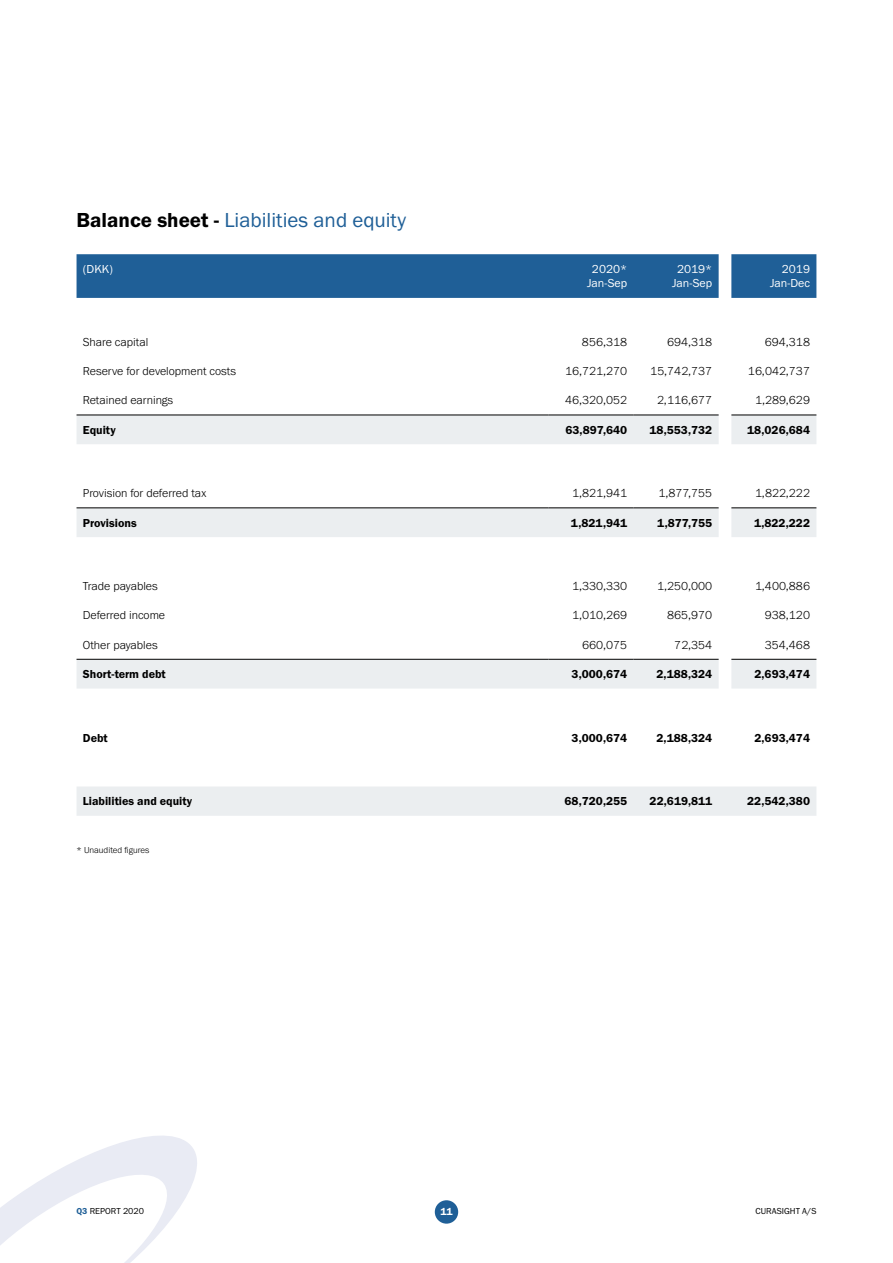
<style>
.page{position:relative;width:893px;height:1263px;background:#fff}
.page>*{position:absolute;margin:0;border:0;box-sizing:border-box;transform-origin:0 0}
.t1{font:21px "Franklin Gothic URW Boo";color:#1f5f97}
.t2{font:300 12px "Franklin Gothic URW";color:#000}
.t3{font:12px "Franklin Gothic URW Dem";color:#000}
.t4{font:12px/14.4px "Franklin Gothic URW Boo";color:#fff;text-align:center}
.t5{font:10.5px "Franklin Gothic URW Dem";color:#fff}
.t6{font:9px "Franklin Gothic URW Boo";color:#000}
.t7{font:300 9px "Franklin Gothic URW";color:#000}
.s1{font-family:"Franklin Gothic URW Dem";color:#000}
.s2{font-family:"Franklin Gothic URW Dem";color:#1f5f97}
</style>
<div class="page">
<div style="left:435px;top:1200px;width:23px;height:24px;background:#1f5f97;border-radius:50%"></div>
<svg style="left:0;top:1136px;width:197px;height:127px"></svg>
<div style="left:77px;top:254px;width:739px;height:44px;background:#1f5f97"></div>
<svg style="left:77px;top:416px;width:739px;height:400px"></svg>
<hr style="left:77px;top:415px;width:472px;height:1px;background:#000">
<hr style="left:549px;top:415px;width:85px;height:1px;background:#000">
<hr style="left:634px;top:415px;width:85px;height:1px;background:#000">
<hr style="left:731px;top:415px;width:85px;height:1px;background:#000">
<hr style="left:77px;top:659px;width:472px;height:1px;background:#000">
<hr style="left:549px;top:659px;width:85px;height:1px;background:#000">
<hr style="left:634px;top:659px;width:85px;height:1px;background:#000">
<hr style="left:731px;top:659px;width:85px;height:1px;background:#000">
<hr style="left:77px;top:507px;width:472px;height:1px;background:#000">
<hr style="left:549px;top:507px;width:85px;height:1px;background:#000">
<hr style="left:634px;top:507px;width:85px;height:1px;background:#000">
<hr style="left:731px;top:507px;width:85px;height:1px;background:#000">
<h1 class="t1" style="left:77px;top:207px;width:331px"><span class="s1">Balance sheet -</span> Liabilities and equity</h1>
<p class="t4" style="left:83px;top:261px;width:31px">(DKK)</p>
<p class="t4" style="left:587px;top:261px;width:42px">2020*<br>Jan-Sep</p>
<p class="t4" style="left:672px;top:261px;width:42px">2019*<br>Jan-Sep</p>
<p class="t4" style="left:770px;top:261px;width:41px;text-align:right">2019<br>Jan-Dec</p>
<p class="t2" style="left:83px;top:334px;width:67px">Share capital</p>
<p class="t2" style="left:582px;top:334px;width:47px">856,318</p>
<p class="t2" style="left:667px;top:334px;width:47px">694,318</p>
<p class="t2" style="left:765px;top:334px;width:47px">694,318</p>
<p class="t2" style="left:83px;top:364px;width:155px">Reserve for development costs</p>
<p class="t2" style="left:565px;top:364px;width:64px">16,721,270</p>
<p class="t2" style="left:650px;top:364px;width:63px">15,742,737</p>
<p class="t2" style="left:748px;top:364px;width:64px">16,042,737</p>
<p class="t2" style="left:83px;top:393px;width:92px">Retained earnings</p>
<p class="t2" style="left:565px;top:393px;width:64px">46,320,052</p>
<p class="t2" style="left:657px;top:393px;width:57px">2,116,677</p>
<p class="t2" style="left:755px;top:393px;width:56px">1,289,629</p>
<p class="t3" style="left:83px;top:422px;width:34px">Equity</p>
<p class="t3" style="left:565px;top:422px;width:63px">63,897,640</p>
<p class="t3" style="left:649px;top:422px;width:64px">18,553,732</p>
<p class="t3" style="left:747px;top:422px;width:64px">18,026,684</p>
<p class="t2" style="left:83px;top:486px;width:125px">Provision for deferred tax</p>
<p class="t2" style="left:572px;top:486px;width:57px">1,821,941</p>
<p class="t2" style="left:659px;top:486px;width:55px">1,877,755</p>
<p class="t2" style="left:755px;top:486px;width:56px">1,822,222</p>
<p class="t3" style="left:83px;top:515px;width:55px">Provisions</p>
<p class="t3" style="left:571px;top:515px;width:58px">1,821,941</p>
<p class="t3" style="left:657px;top:515px;width:57px">1,877,755</p>
<p class="t3" style="left:754px;top:515px;width:58px">1,822,222</p>
<p class="t2" style="left:83px;top:579px;width:76px">Trade payables</p>
<p class="t2" style="left:572px;top:579px;width:57px">1,330,330</p>
<p class="t2" style="left:657px;top:579px;width:57px">1,250,000</p>
<p class="t2" style="left:755px;top:579px;width:57px">1,400,886</p>
<p class="t2" style="left:83px;top:608px;width:84px">Deferred income</p>
<p class="t2" style="left:572px;top:608px;width:57px">1,010,269</p>
<p class="t2" style="left:667px;top:608px;width:47px">865,970</p>
<p class="t2" style="left:765px;top:608px;width:47px">938,120</p>
<p class="t2" style="left:83px;top:637px;width:76px">Other payables</p>
<p class="t2" style="left:582px;top:637px;width:47px">660,075</p>
<p class="t2" style="left:674px;top:637px;width:39px">72,354</p>
<p class="t2" style="left:765px;top:637px;width:47px">354,468</p>
<p class="t3" style="left:83px;top:666px;width:84px">Short-term debt</p>
<p class="t3" style="left:572px;top:666px;width:57px">3,000,674</p>
<p class="t3" style="left:656px;top:666px;width:57px">2,188,324</p>
<p class="t3" style="left:754px;top:666px;width:57px">2,693,474</p>
<p class="t3" style="left:83px;top:730px;width:26px">Debt</p>
<p class="t3" style="left:572px;top:730px;width:57px">3,000,674</p>
<p class="t3" style="left:656px;top:730px;width:57px">2,188,324</p>
<p class="t3" style="left:754px;top:730px;width:57px">2,693,474</p>
<p class="t3" style="left:83px;top:794px;width:111px">Liabilities and equity</p>
<p class="t3" style="left:564px;top:794px;width:64px">68,720,255</p>
<p class="t3" style="left:650px;top:794px;width:64px">22,619,811</p>
<p class="t3" style="left:747px;top:794px;width:64px">22,542,380</p>
<p class="t7" style="left:77px;top:844px;width:74px">* Unaudited figures</p>
<p class="t6" style="left:77px;top:1205px;width:69px"><span class="s2">Q3</span> REPORT 2020</p>
<p class="t5" style="left:440px;top:1205px;width:14px">11</p>
<p class="t6" style="left:755px;top:1205px;width:62px">CURASIGHT A/S</p>
</div>
